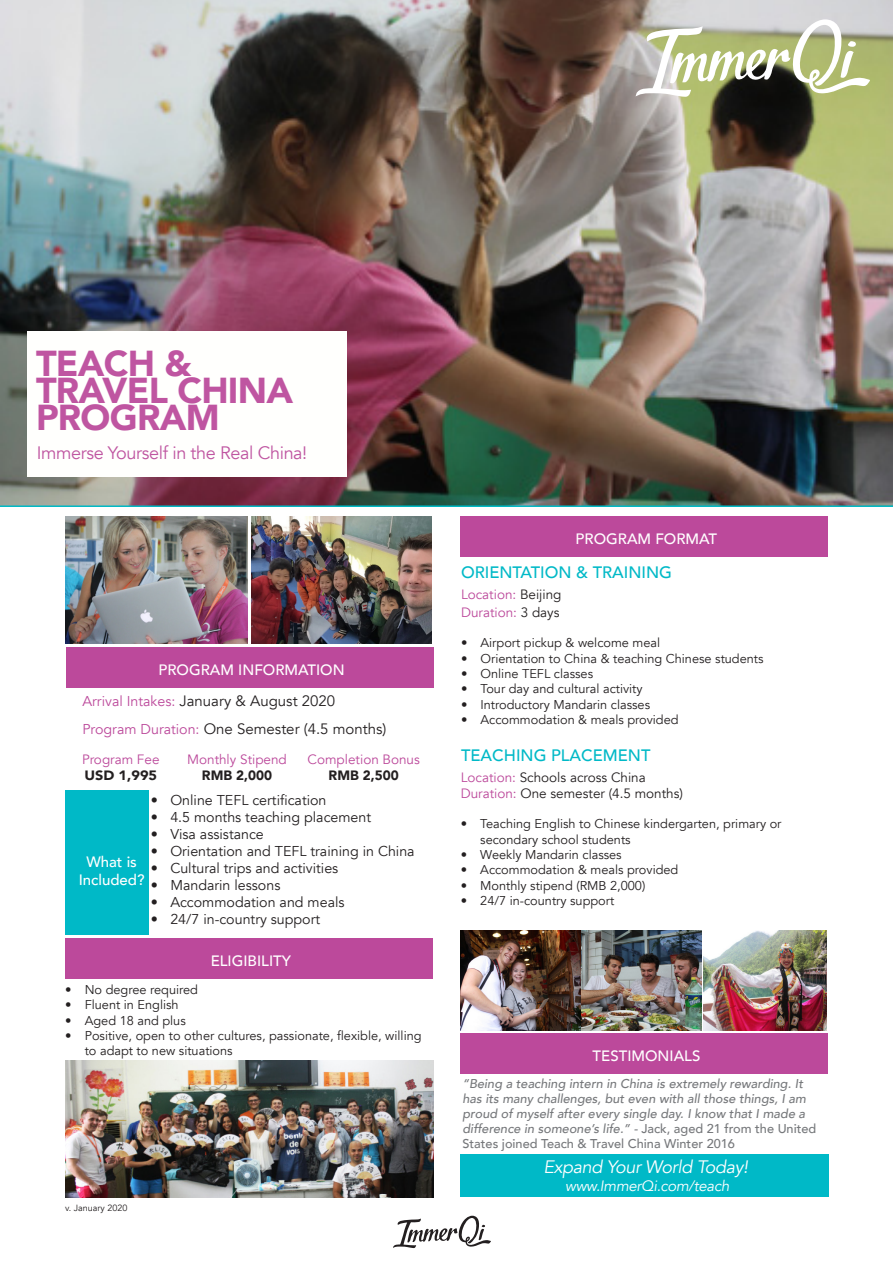
<style>
.page{position:relative;width:893px;height:1263px;background:#fff}
.page>*{position:absolute;margin:0;border:0;box-sizing:border-box;transform-origin:0 0}
.t1{font:900 36px/27px "Avenir";letter-spacing:-.02em;color:#bf55a1}
.t2{font:18px "Avenir";letter-spacing:-.02em;color:#bf55a1}
.t3{font:italic 18px "Avenir";letter-spacing:-.02em;color:#fff}
.t4{font:500 16.5px "Avenir";color:#00b9c7}
.t5{font:15px "Avenir";color:#231f20}
.t6{font:500 15px "Avenir";color:#fff}
.t7{font:italic 15px "Avenir";letter-spacing:-.02em;color:#fff}
.t8{font:14.25px "Avenir";color:#231f20}
.t9{font:13.5px "Avenir";color:#bc499b}
.t10{font:13.5px "Avenir";color:#231f20}
.t11{font:900 13.5px "Avenir";color:#231f20}
.t12{font:900 13.5px "Avenir";color:#231f20;scale:1.07 1}
.t13{font:12.75px/15.3px "Avenir";color:#231f20}
.t14{font:italic 500 12.75px/15px "Avenir";color:#76787b}
.t15{font:9px "Avenir";color:#231f20}
.s1{font-size:14.25px;color:#bc499b}
.s2{color:#231f20}
.s3{color:#bc499b}
.s4{font-style:normal}
</style>
<div class="page">
<div style="left:460px;top:1155px;width:369px;height:42px;background:#00b9c7"></div>
<img style="left:0;top:0;width:893px;height:507px">
<svg style="left:635px;top:19px;width:235px;height:78px"></svg>
<svg style="left:393px;top:1216px;width:98px;height:32px"></svg>
<img style="left:460px;top:931px;width:120px;height:99px">
<img style="left:582px;top:931px;width:244px;height:99px">
<div style="left:27px;top:331px;width:319px;height:146px;background:#fffffd"></div>
<div style="left:66px;top:647px;width:367px;height:40px;background:#bc499b"></div>
<img style="left:251px;top:516px;width:181px;height:127px">
<img style="left:66px;top:517px;width:182px;height:127px">
<img style="left:66px;top:1060px;width:367px;height:138px">
<div style="left:66px;top:790px;width:83px;height:145px;background:#00b9c7"></div>
<div style="left:460px;top:516px;width:368px;height:41px;background:#bc499b"></div>
<div style="left:65px;top:938px;width:368px;height:40px;background:#bc499b"></div>
<div style="left:461px;top:1033px;width:367px;height:41px;background:#bc499b"></div>
<p class="t1" style="left:36px;top:349px;width:259px">TEACH &amp;<br>TRAVEL CHINA<br>PROGRAM</p>
<p class="t2" style="left:37px;top:442px;width:272px">Immerse Yourself in the Real China!</p>
<p class="t6" style="left:159px;top:656px;width:188px">PROGRAM INFORMATION</p>
<p class="t5" style="left:82px;top:692px;width:254px"><span class="s1">Arrival Intakes:</span> January &amp; August 2020</p>
<p class="t5" style="left:82px;top:719px;width:305px"><span class="s1">Program Duration:</span> One Semester (4.5 months)</p>
<p class="t9" style="left:82px;top:751px;width:79px">Program Fee</p>
<p class="t12" style="left:84px;top:764px;width:69px">USD 1,995</p>
<p class="t9" style="left:187px;top:751px;width:101px">Monthly Stipend</p>
<p class="t11" style="left:202px;top:764px;width:72px">RMB 2,000</p>
<p class="t9" style="left:308px;top:751px;width:114px">Completion Bonus</p>
<p class="t11" style="left:329px;top:764px;width:72px">RMB 2,500</p>
<p class="t8" style="left:151px;top:791px;width:177px">• Online TEFL certification</p>
<p class="t8" style="left:151px;top:808px;width:222px">• 4.5 months teaching placement</p>
<p class="t8" style="left:151px;top:825px;width:115px">• Visa assistance</p>
<p class="t8" style="left:151px;top:842px;width:265px">• Orientation and TEFL training in China</p>
<p class="t8" style="left:151px;top:859px;width:189px">• Cultural trips and activities</p>
<p class="t8" style="left:151px;top:877px;width:131px">• Mandarin lessons</p>
<p class="t8" style="left:151px;top:894px;width:195px">• Accommodation and meals</p>
<p class="t8" style="left:151px;top:911px;width:171px">• 24/7 in-country support</p>
<p class="t6" style="left:86px;top:849px;width:52px">What is</p>
<p class="t6" style="left:79px;top:867px;width:67px">Included?</p>
<p class="t6" style="left:211px;top:947px;width:82px">ELIGIBILITY</p>
<p class="t13" style="left:65px;top:982px;width:134px">• No degree required</p>
<p class="t13" style="left:65px;top:997px;width:115px">• Fluent in English</p>
<p class="t13" style="left:65px;top:1013px;width:122px">• Aged 18 and plus</p>
<p class="t13" style="left:85px;top:1028px;width:338px;text-indent:-20px">• Positive, open to other cultures, passionate, flexible, willing to adapt to new situations</p>
<p class="t15" style="left:65px;top:1203px;width:64px">v. January 2020</p>
<p class="t6" style="left:576px;top:526px;width:143px">PROGRAM FORMAT</p>
<p class="t4" style="left:461px;top:558px;width:213px">ORIENTATION &amp; TRAINING</p>
<p class="t9" style="left:461px;top:586px;width:102px">Location: <span class="s2">Beijing</span></p>
<p class="t9" style="left:461px;top:604px;width:100px">Duration: <span class="s2">3 days</span></p>
<p class="t13" style="left:461px;top:635px;width:201px">• Airport pickup &amp; welcome meal</p>
<p class="t13" style="left:461px;top:651px;width:304px">• Orientation to China &amp; teaching Chinese students</p>
<p class="t13" style="left:461px;top:666px;width:134px">• Online TEFL classes</p>
<p class="t13" style="left:461px;top:681px;width:183px">• Tour day and cultural activity</p>
<p class="t13" style="left:461px;top:697px;width:191px">• Introductory Mandarin classes</p>
<p class="t13" style="left:461px;top:712px;width:219px">• Accommodation &amp; meals provided</p>
<p class="t4" style="left:461px;top:741px;width:191px">TEACHING PLACEMENT</p>
<p class="t10" style="left:461px;top:769px;width:187px"><span class="s3">Location:</span> Schools across China</p>
<p class="t10" style="left:461px;top:785px;width:224px"><span class="s3">Duration:</span> One semester (4.5 months)</p>
<p class="t13" style="left:480px;top:816px;width:303px;text-indent:-20px">• Teaching English to Chinese kindergarten, primary or secondary school students</p>
<p class="t13" style="left:461px;top:847px;width:162px">• Weekly Mandarin classes</p>
<p class="t13" style="left:461px;top:862px;width:219px">• Accommodation &amp; meals provided</p>
<p class="t13" style="left:461px;top:878px;width:186px">• Monthly stipend (RMB 2,000)</p>
<p class="t13" style="left:461px;top:893px;width:155px">• 24/7 in-country support</p>
<p class="t6" style="left:593px;top:1043px;width:109px">TESTIMONIALS</p>
<p class="t14" style="left:462px;top:1077px;width:355px">“Being a teaching intern in China is extremely rewarding. It has its many challenges, but even with all those things, I am proud of myself after every single day. I know that I made a difference in someone’s life.” - <span class="s4">Jack, aged 21 from the United States joined Teach &amp; Travel China Winter 2016</span></p>
<p class="t3" style="left:544px;top:1156px;width:206px">Expand Your World Today!</p>
<p class="t7" style="left:565px;top:1177px;width:166px">www.ImmerQi.com/teach</p>
</div>
